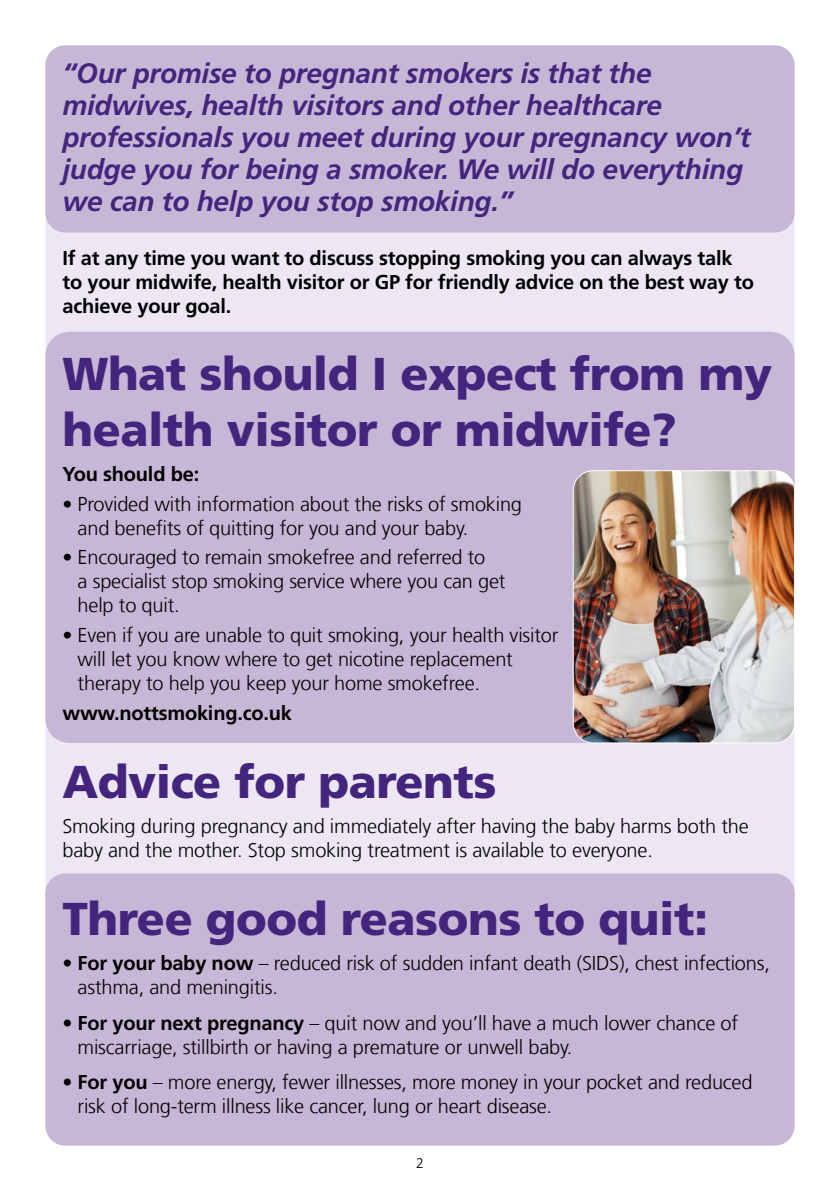
<style>
.page{position:relative;width:840px;height:1191px;background:#fff}
.page>*{position:absolute;margin:0;border:0;box-sizing:border-box;transform-origin:0 0}
.t1{font:900 46px/55.2px "Frutiger LT Com";letter-spacing:-.01em;color:#44257d}
.t2{font:italic 700 28px/32px "Frutiger LT Com";letter-spacing:-.01em;color:#44257d}
.t3{font:300 20px/24px "Frutiger LT Com";letter-spacing:-.01em;color:#000}
.t4{font:700 20px/24px "Frutiger LT Com";letter-spacing:-.01em;color:#000}
.t5{font:300 14px "Frutiger LT Com";color:#000}
.s1{font-weight:700}
</style>
<div class="page">
<div style="left:45px;top:45px;width:749px;height:1100px;background:#ece7f2;border-radius:20px"></div>
<div style="left:45px;top:45px;width:749px;height:187px;background:#c7b7d6;border-radius:20px"></div>
<div style="left:45px;top:332px;width:749px;height:411px;background:#c7b7d6;border-radius:24px"></div>
<div style="left:45px;top:873px;width:749px;height:272px;background:#c7b7d6;border-radius:20px"></div>
<img style="left:574px;top:471px;width:220px;height:272px">
<div style="left:572px;top:470px;width:222px;height:273px;border:1px solid #fff;border-radius:20px"></div>
<h2 class="t2" style="left:62px;top:58px;width:689px">“Our promise to pregnant smokers is that the midwives, health visitors and other healthcare professionals you meet during your pregnancy won’t judge you for being a smoker. We will do everything we can to help you stop smoking.”</h2>
<p class="t4" style="left:62px;top:246px;width:692px">If at any time you want to discuss stopping smoking you can always talk to your midwife, health visitor or GP for friendly advice on the best way to achieve your goal.</p>
<h1 class="t1" style="left:62px;top:347px;width:711px">What should I expect from my health visitor or midwife?</h1>
<p class="t4" style="left:62px;top:462px;width:138px">You should be:</p>
<p class="t3" style="left:78px;top:492px;width:445px;text-indent:-15px">• Provided with information about the risks of smoking and benefits of quitting for you and your baby.</p>
<p class="t3" style="left:78px;top:545px;width:429px;text-indent:-15px">• Encouraged to remain smokefree and referred to<br>a specialist stop smoking service where you can get help to quit.</p>
<p class="t3" style="left:78px;top:623px;width:482px;text-indent:-15px">• Even if you are unable to quit smoking, your health visitor will let you know where to get nicotine replacement therapy to help you keep your home smokefree.</p>
<p class="t4" style="left:62px;top:701px;width:231px">www.nottsmoking.co.uk</p>
<h1 class="t1" style="left:62px;top:754px;width:435px">Advice for parents</h1>
<p class="t3" style="left:62px;top:814px;width:687px">Smoking during pregnancy and immediately after having the baby harms both the baby and the mother. Stop smoking treatment is available to everyone.</p>
<h1 class="t1" style="left:62px;top:891px;width:646px">Three good reasons to quit:</h1>
<p class="t3" style="left:78px;top:951px;width:693px;text-indent:-15px"><span class="s1">• For your baby now</span> – reduced risk of sudden infant death (SIDS), chest infections, asthma, and meningitis.</p>
<p class="t3" style="left:78px;top:1011px;width:661px;text-indent:-15px"><span class="s1">• For your next pregnancy</span> – quit now and you’ll have a much lower chance of miscarriage, stillbirth or having a premature or unwell baby.</p>
<p class="t3" style="left:78px;top:1070px;width:676px;text-indent:-15px"><span class="s1">• For you</span> – more energy, fewer illnesses, more money in your pocket and reduced risk of long-term illness like cancer, lung or heart disease.</p>
<p class="t5" style="left:416px;top:1155px;width:9px">2</p>
</div>
